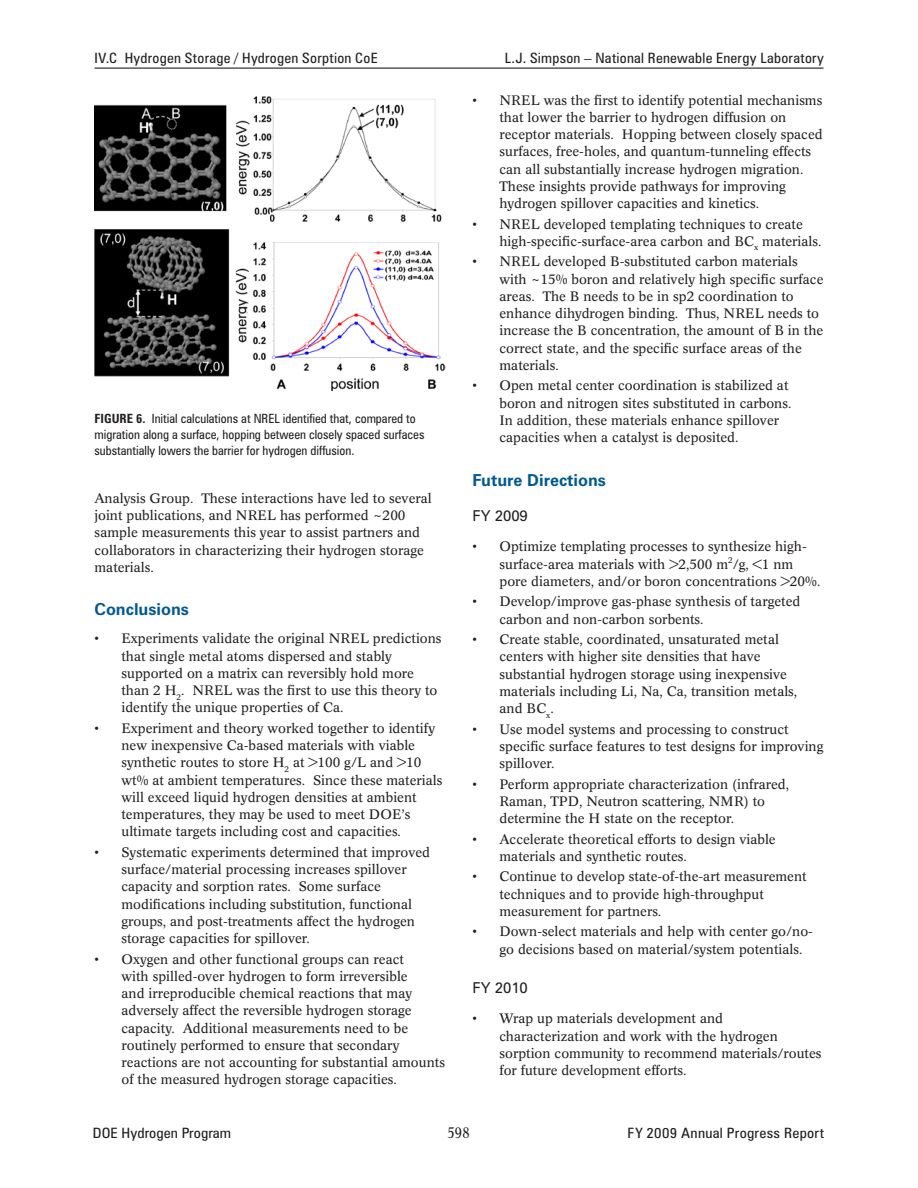
<style>
.page{position:relative;width:918px;height:1188px;background:#fff}
.page>*{position:absolute;margin:0;border:0;box-sizing:border-box;transform-origin:0 0}
._1_RptObjHead{font:700 16.5px "Zurich BT";color:#005990}
._1_Object_subHead{font:15px "Zurich BT";color:#231f20}
._1_Object_subHead_af{font:15px "Zurich BT";color:#231f20}
.t1{font:condensed 15px "Concorde BE";color:#231f20}
.t2{font:condensed 14.25px "Zurich BT";letter-spacing:.015em;color:#231f20;scale:1.05 1}
.t3{font:condensed 14.25px "Zurich BT";letter-spacing:.015em;color:#231f20;scale:1.08 1}
._1_Bulleted{font:13.5px/17.2px "Concorde BE";color:#231f20}
._1_Bulleted_7{font:13.5px/17.2px "Concorde BE";color:#231f20}
._1_Body_text{font:13.5px/17.2px "Concorde BE";color:#231f20}
._1_FigureTitle{font:condensed 12.75px/15.8px "Zurich BT";color:#231f20}
.s1{font-weight:700}
</style>
<div class="page">
<hr style="left:94px;top:68px;width:730px;height:1px;background:#231f20">
<img style="left:94px;top:96px;width:351px;height:294px">
<p class="t2" style="left:94px;top:49px;width:271px">IV.C Hydrogen Storage / Hydrogen Sorption CoE</p>
<p class="t2" style="left:505px;top:49px;width:306px">L.J. Simpson – National Renewable Energy Laboratory</p>
<p class="_1_FigureTitle" style="left:94px;top:411px;width:331px"><span class="s1">FIGURE 6.</span> Initial calculations at NREL identified that, compared to migration along a surface, hopping between closely spaced surfaces substantially lowers the barrier for hydrogen diffusion.</p>
<p class="_1_Body_text" style="left:94px;top:490px;width:339px">Analysis Group. These interactions have led to several joint publications, and NREL has performed ~200 sample measurements this year to assist partners and collaborators in characterizing their hydrogen storage materials.</p>
<p class="_1_RptObjHead" style="left:94px;top:600px;width:96px">Conclusions</p>
<p class="_1_Bulleted" style="left:122px;top:630px;width:322px;text-indent:-27px">• Experiments validate the original NREL predictions that single metal atoms dispersed and stably supported on a matrix can reversibly hold more than 2 H<sub>2</sub>. NREL was the first to use this theory to identify the unique properties of Ca.</p>
<p class="_1_Bulleted" style="left:122px;top:720px;width:322px;text-indent:-27px">• Experiment and theory worked together to identify new inexpensive Ca-based materials with viable synthetic routes to store H<sub>2</sub> at &gt;100 g/L and &gt;10 wt% at ambient temperatures. Since these materials will exceed liquid hydrogen densities at ambient temperatures, they may be used to meet DOE’s ultimate targets including cost and capacities.</p>
<p class="_1_Bulleted" style="left:122px;top:844px;width:310px;text-indent:-27px">• Systematic experiments determined that improved surface/material processing increases spillover capacity and sorption rates. Some surface modifications including substitution, functional groups, and post-treatments affect the hydrogen storage capacities for spillover.</p>
<p class="_1_Bulleted" style="left:122px;top:951px;width:325px;text-indent:-27px">• Oxygen and other functional groups can react<br>with spilled-over hydrogen to form irreversible<br>and irreproducible chemical reactions that may adversely affect the reversible hydrogen storage capacity. Additional measurements need to be routinely performed to ensure that secondary reactions are not accounting for substantial amounts of the measured hydrogen storage capacities.</p>
<p class="_1_Bulleted" style="left:500px;top:91px;width:325px;text-indent:-27px">• NREL was the first to identify potential mechanisms that lower the barrier to hydrogen diffusion on receptor materials. Hopping between closely spaced surfaces, free-holes, and quantum-tunneling effects can all substantially increase hydrogen migration.<br>These insights provide pathways for improving hydrogen spillover capacities and kinetics.</p>
<p class="_1_Bulleted" style="left:500px;top:215px;width:324px;text-indent:-27px">• NREL developed templating techniques to create high-specific-surface-area carbon and BC<sub>x</sub> materials.</p>
<p class="_1_Bulleted" style="left:500px;top:253px;width:325px;text-indent:-27px">• NREL developed B-substituted carbon materials with ~15% boron and relatively high specific surface areas. The B needs to be in sp2 coordination to enhance dihydrogen binding. Thus, NREL needs to increase the B concentration, the amount of B in the correct state, and the specific surface areas of the materials.</p>
<p class="_1_Bulleted_7" style="left:500px;top:377px;width:293px;text-indent:-27px">• Open metal center coordination is stabilized at boron and nitrogen sites substituted in carbons.<br>In addition, these materials enhance spillover capacities when a catalyst is deposited.</p>
<p class="_1_RptObjHead" style="left:472px;top:470px;width:135px">Future Directions</p>
<p class="_1_Object_subHead" style="left:472px;top:507px;width:57px">FY 2009</p>
<p class="_1_Bulleted" style="left:500px;top:538px;width:322px;text-indent:-27px">• Optimize templating processes to synthesize high&shy;surface-area materials with &gt;2,500 m<sup>2</sup>/g, &lt;1 nm pore diameters, and/or boron concentrations &gt;20%.</p>
<p class="_1_Bulleted" style="left:500px;top:593px;width:302px;text-indent:-27px">• Develop/improve gas-phase synthesis of targeted carbon and non-carbon sorbents.</p>
<p class="_1_Bulleted" style="left:500px;top:631px;width:299px;text-indent:-27px">• Create stable, coordinated, unsaturated metal centers with higher site densities that have substantial hydrogen storage using inexpensive materials including Li, Na, Ca, transition metals, and BC<sub>x</sub>.</p>
<p class="_1_Bulleted" style="left:500px;top:721px;width:326px;text-indent:-27px">• Use model systems and processing to construct specific surface features to test designs for improving spillover.</p>
<p class="_1_Bulleted" style="left:500px;top:775px;width:291px;text-indent:-27px">• Perform appropriate characterization (infrared,<br>Raman, TPD, Neutron scattering, NMR) to determine the H state on the receptor.</p>
<p class="_1_Bulleted" style="left:500px;top:830px;width:278px;text-indent:-27px">• Accelerate theoretical efforts to design viable materials and synthetic routes.</p>
<p class="_1_Bulleted" style="left:500px;top:868px;width:309px;text-indent:-27px">• Continue to develop state-of-the-art measurement techniques and to provide high-throughput measurement for partners.</p>
<p class="_1_Bulleted_7" style="left:500px;top:923px;width:315px;text-indent:-27px">• Down-select materials and help with center go/no&shy;go decisions based on material/system potentials.</p>
<p class="_1_Object_subHead_af" style="left:472px;top:979px;width:57px">FY 2010</p>
<p class="_1_Bulleted" style="left:500px;top:1010px;width:324px;text-indent:-27px">• Wrap up materials development and characterization and work with the hydrogen sorption community to recommend materials/routes for future development efforts.</p>
<p class="t3" style="left:93px;top:1124px;width:129px">DOE Hydrogen Program</p>
<p class="t1" style="left:448px;top:1124px;width:23px">598</p>
<p class="t3" style="left:628px;top:1124px;width:184px">FY 2009 Annual Progress Report</p>
</div>
